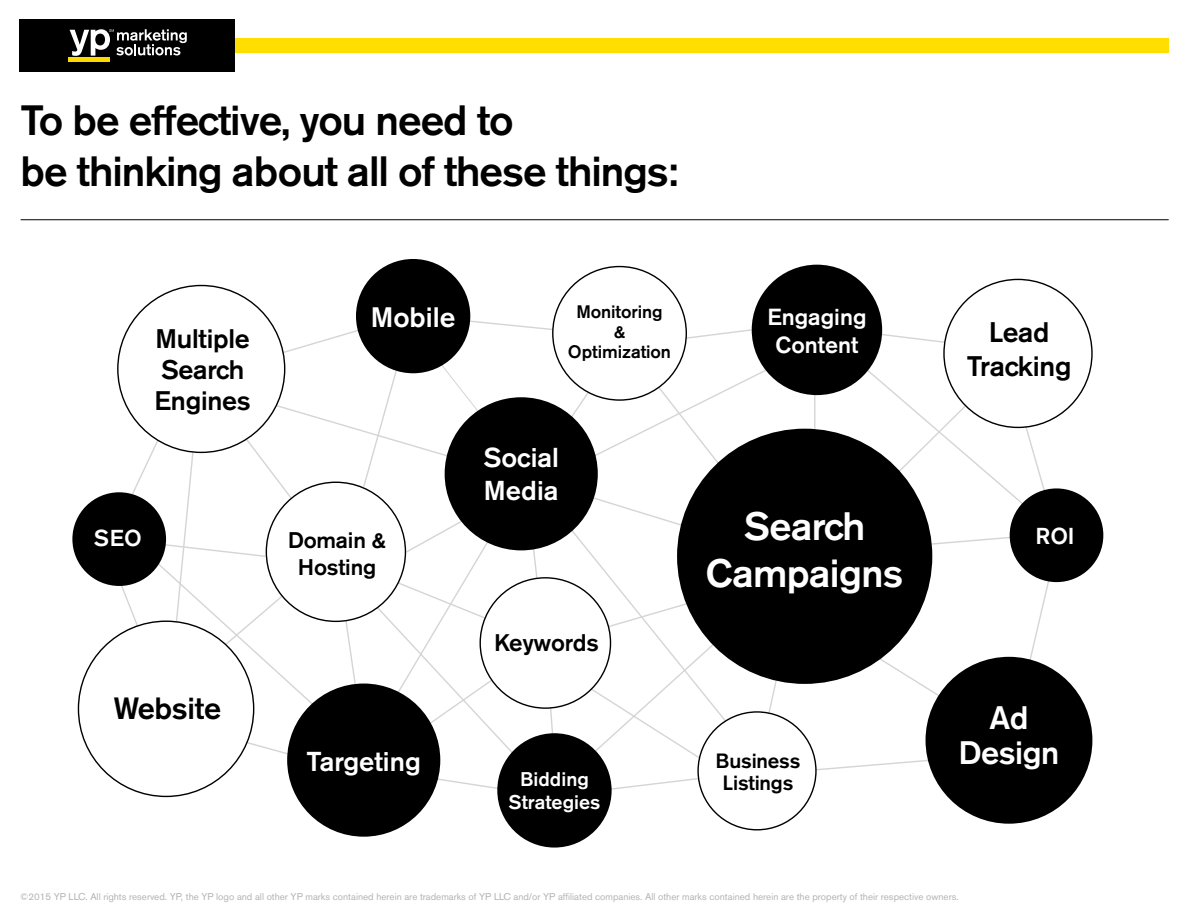
<style>
.page{position:relative;width:1188px;height:918px;background:#fff}
.page>*{position:absolute;margin:0;border:0;box-sizing:border-box;transform-origin:0 0}
.t1{font:500 42px/51px "Akzidenz Grotesk BE";letter-spacing:-.025em;color:#000}
.t2{font:500 39.3px/47.1px "Akzidenz Grotesk BE";letter-spacing:-.015em;color:#fff;text-align:center}
.t3{font:500 32.25px "Akzidenz Grotesk BE";letter-spacing:-.015em;color:#fff}
.t4{font:500 30.45px "Akzidenz Grotesk BE";letter-spacing:-.01em;color:#000}
.t5{font:500 28.05px/33.6px "Akzidenz Grotesk BE";letter-spacing:-.01em;color:#000;text-align:center}
.t6{font:500 27.9px "Akzidenz Grotesk BE";color:#fff}
.t7{font:500 27.15px/32.5px "Akzidenz Grotesk BE";color:#fff}
.t8{font:500 26.7px/30.9px "Akzidenz Grotesk BE";letter-spacing:-.01em;color:#000}
.t9{font:500 23.85px "Akzidenz Grotesk BE";letter-spacing:-.01em;color:#000}
.t10{font:500 23.1px/27.8px "Akzidenz Grotesk BE";color:#fff;text-align:center}
.t11{font:500 22.95px "Akzidenz Grotesk BE";color:#fff}
.t12{font:500 22.5px/26.8px "Akzidenz Grotesk BE";letter-spacing:-.01em;color:#000;text-align:center}
.t13{font:500 20.55px/22.8px "Akzidenz Grotesk BE";letter-spacing:-.01em;color:#000;text-align:center}
.t14{font:500 19.65px/23.5px "Akzidenz Grotesk BE";color:#fff;text-align:center}
.t15{font:500 18px/19.6px "Akzidenz Grotesk BE";letter-spacing:-.005em;color:#000;text-align:center}
.t16{font:9.75px "Akzidenz Grotesk BE";color:#b5b3b2}
</style>
<div class="page">
<div style="left:20px;top:38px;width:1149px;height:15px;background:#ffde00"></div>
<div style="left:20px;top:20px;width:215px;height:52px;background:#000"></div>
<hr style="left:68px;top:58px;width:42px;height:4px;background:#fdd900">
<svg style="left:70px;top:29px;width:117px;height:27px"></svg>
<hr style="left:21px;top:219px;width:1148px;height:1px;background:#000">
<svg style="left:117px;top:316px;width:942px;height:479px"></svg>
<hr style="left:814px;top:394px;width:1px;height:45px;background:#d6d5d6">
<div style="left:677px;top:429px;width:255px;height:255px;background:#000;border-radius:50%"></div>
<div style="left:926px;top:657px;width:166px;height:167px;background:#000;border-radius:50%"></div>
<div style="left:287px;top:684px;width:153px;height:153px;background:#000;border-radius:50%"></div>
<div style="left:356px;top:259px;width:114px;height:114px;background:#000;border-radius:50%"></div>
<div style="left:445px;top:397px;width:153px;height:153px;background:#000;border-radius:50%"></div>
<div style="left:72px;top:492px;width:94px;height:94px;background:#000;border-radius:50%"></div>
<div style="left:752px;top:265px;width:130px;height:130px;background:#000;border-radius:50%"></div>
<div style="left:1010px;top:488px;width:93px;height:94px;background:#000;border-radius:50%"></div>
<div style="left:480px;top:578px;width:131px;height:130px;background:#fff;border-radius:50%"></div>
<div style="left:497px;top:733px;width:115px;height:115px;background:#000;border-radius:50%"></div>
<div style="left:553px;top:267px;width:133px;height:133px;background:#fff;border-radius:50%"></div>
<h1 class="t1" style="left:21px;top:94px;width:659px">To be effective, you need to<br>be thinking about all of these things:</h1>
<h3 class="t8" style="left:155px;top:323px;width:98px">Multiple<br>Search<br>Engines</h3>
<h3 class="t11" style="left:94px;top:524px;width:50px">SEO</h3>
<h3 class="t4" style="left:114px;top:690px;width:109px">Website</h3>
<h3 class="t6" style="left:371px;top:300px;width:86px">Mobile</h3>
<h3 class="t15" style="left:568px;top:302px;width:105px">Monitoring<br>&amp;<br>Optimization</h3>
<h3 class="t12" style="left:288px;top:527px;width:100px">Domain &amp;<br>Hosting</h3>
<h3 class="t7" style="left:483px;top:441px;width:77px">Social<br>Media</h3>
<h3 class="t9" style="left:494px;top:628px;width:106px">Keywords</h3>
<h3 class="t10" style="left:767px;top:303px;width:101px">Engaging<br>Content</h3>
<h2 class="t2" style="left:706px;top:502px;width:199px">Search<br>Campaigns</h2>
<h3 class="t5" style="left:967px;top:315px;width:106px">Lead<br>Tracking</h3>
<h3 class="t11" style="left:1036px;top:522px;width:41px">ROI</h3>
<h3 class="t3" style="left:989px;top:698px;width:41px">Ad</h3>
<h3 class="t7" style="left:307px;top:745px;width:116px">Targeting</h3>
<h3 class="t3" style="left:959px;top:733px;width:102px">Design</h3>
<h3 class="t13" style="left:716px;top:749px;width:86px">Business<br>Listings</h3>
<h3 class="t14" style="left:509px;top:767px;width:93px">Bidding<br>Strategies</h3>
<p class="t16" style="left:20px;top:890px;width:940px">©2015 YP LLC. All rights reserved. YP, the YP logo and all other YP marks contained herein are trademarks of YP LLC and/or YP affiliated companies. All other marks contained herein are the property of their respective owners.</p>
</div>
